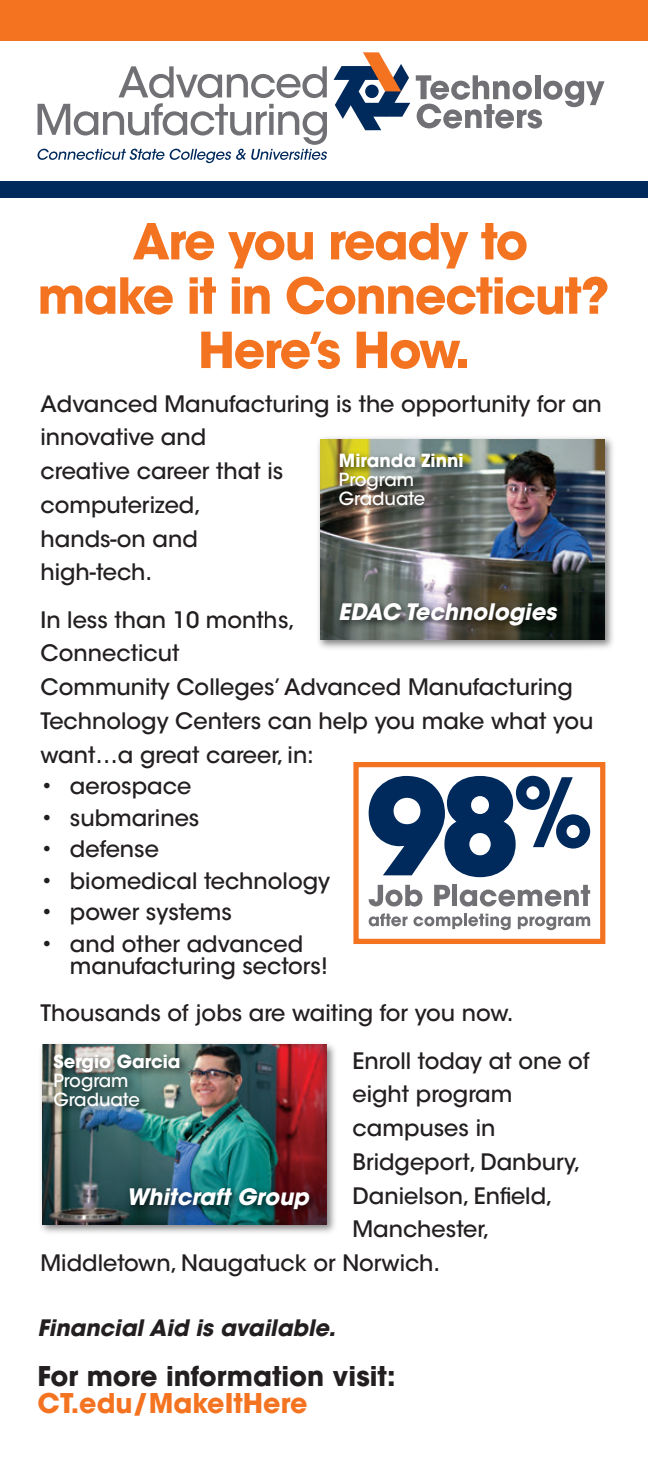
<style>
.page{position:relative;width:648px;height:1458px;background:#fff}
.page>*{position:absolute;margin:0;border:0;box-sizing:border-box;transform-origin:0 0}
.t1{font:700 27px "ITC Avant Garde Std";color:#231f20}
.t2{font:700 27px "ITC Avant Garde Std";color:#f47321}
.t3{font:500 22.5px/33.8px "ITC Avant Garde Std";color:#231f20}
.t4{font:italic 700 22.5px "ITC Avant Garde Std";color:#fff}
.t5{font:italic 700 22.5px "ITC Avant Garde Std";color:#231f20}
.t6{font:500 18px/19.1px "ITC Avant Garde Std";color:#fff}
.t7{font:700 18px "ITC Avant Garde Std";color:#fff}
</style>
<div class="page">
<div style="left:0;top:0;width:648px;height:40px;background:#f47321"></div>
<div style="left:0;top:182px;width:648px;height:16px;background:#00295c"></div>
<svg style="left:416px;top:75px;width:189px;height:54px"></svg>
<svg style="left:37px;top:66px;width:290px;height:97px"></svg>
<svg style="left:334px;top:52px;width:76px;height:78px"></svg>
<svg style="left:133px;top:223px;width:82px;height:37px"></svg>
<svg style="left:228px;top:231px;width:85px;height:38px"></svg>
<svg style="left:331px;top:223px;width:137px;height:46px"></svg>
<svg style="left:481px;top:223px;width:46px;height:37px"></svg>
<svg style="left:40px;top:277px;width:133px;height:38px"></svg>
<svg style="left:190px;top:277px;width:26px;height:37px"></svg>
<svg style="left:232px;top:277px;width:38px;height:37px"></svg>
<svg style="left:287px;top:277px;width:321px;height:38px"></svg>
<svg style="left:201px;top:332px;width:139px;height:37px"></svg>
<svg style="left:357px;top:332px;width:103px;height:37px"></svg>
<div style="left:458px;top:360px;width:9px;height:8px;background:#f47321"></div>
<img style="left:318px;top:437px;width:295px;height:212px">
<img style="left:320px;top:439px;width:285px;height:201px">
<img style="left:332px;top:595px;width:238px;height:44px">
<img style="left:332px;top:446px;width:151px;height:78px">
<img style="left:41px;top:1044px;width:294px;height:189px">
<img style="left:42px;top:1045px;width:285px;height:180px">
<img style="left:120px;top:1179px;width:202px;height:45px">
<img style="left:47px;top:1046px;width:147px;height:78px">
<svg style="left:369px;top:776px;width:221px;height:101px"></svg>
<svg style="left:369px;top:885px;width:53px;height:22px"></svg>
<svg style="left:434px;top:885px;width:16px;height:21px"></svg>
<div style="left:452px;top:885px;width:5px;height:21px;background:#717074"></div>
<svg style="left:460px;top:885px;width:130px;height:22px"></svg>
<svg style="left:369px;top:913px;width:142px;height:17px"></svg>
<svg style="left:518px;top:916px;width:72px;height:14px"></svg>
<div style="left:353px;top:762px;width:252px;height:182px;border:5px solid #f47321"></div>
<p class="t3" style="left:40px;top:387px;width:563px">Advanced Manufacturing is the opportunity for an innovative and<br>creative career that is<br>computerized,<br>hands-on and<br>high-tech.</p>
<p class="t3" style="left:40px;top:603px;width:555px">In less than 10 months,<br>Connecticut<br>Community Colleges’ Advanced Manufacturing<br>Technology Centers can help you make what you want…a great career, in:</p>
<p class="t3" style="left:40px;top:769px;width:152px">• aerospace</p>
<p class="t3" style="left:40px;top:801px;width:160px">• submarines</p>
<p class="t3" style="left:40px;top:832px;width:120px">• defense</p>
<p class="t3" style="left:40px;top:864px;width:291px">• biomedical technology</p>
<p class="t3" style="left:40px;top:895px;width:193px">• power systems</p>
<p class="t3" style="left:70px;top:932px;width:259px;line-height:22.5px;text-indent:-29px">• and other advanced manufacturing sectors!</p>
<p class="t3" style="left:353px;top:990px;width:239px;line-height:47.2px;text-indent:-312px">Thousands of jobs are waiting for you now.<br>Enroll today at one of</p>
<p class="t3" style="left:353px;top:1077px;width:161px">eight program</p>
<p class="t3" style="left:353px;top:1111px;width:144px">campuses in</p>
<p class="t3" style="left:353px;top:1145px;width:230px">Bridgeport, Danbury,</p>
<p class="t3" style="left:353px;top:1179px;width:202px">Danielson, Enfield,</p>
<p class="t3" style="left:353px;top:1212px;width:139px">Manchester,</p>
<p class="t3" style="left:40px;top:1246px;width:401px">Middletown, Naugatuck or Norwich.</p>
<p class="t7" style="left:339px;top:449px;width:126px">Miranda Zinni</p>
<p class="t6" style="left:339px;top:470px;width:88px">Program<br>Graduate</p>
<p class="t4" style="left:338px;top:597px;width:220px">EDAC Technologies</p>
<p class="t7" style="left:53px;top:1050px;width:129px">Sergio Garcia</p>
<p class="t6" style="left:53px;top:1071px;width:88px">Program<br>Graduate</p>
<p class="t4" style="left:126px;top:1182px;width:184px">Whitcraft Group</p>
<p class="t5" style="left:38px;top:1313px;width:300px">Financial Aid is available.</p>
<p class="t1" style="left:38px;top:1358px;width:359px">For more information visit:</p>
<p class="t2" style="left:38px;top:1385px;width:271px">CT.edu/MakeItHere</p>
</div>
